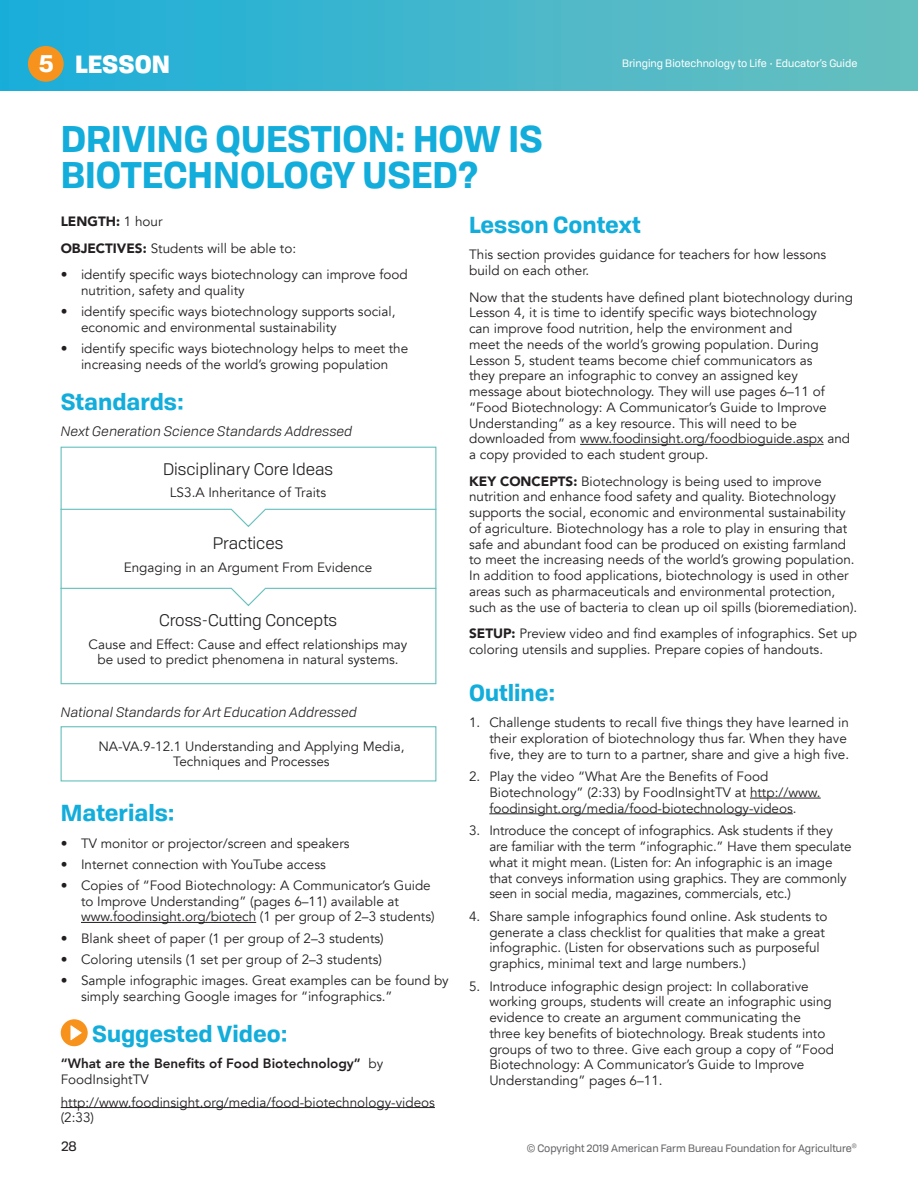
<style>
.page{position:relative;width:918px;height:1188px;background:#fff}
.page>*{position:absolute;margin:0;border:0;box-sizing:border-box;transform-origin:0 0}
.Lesson_Header{font:700 36px/36px "Tofino Personal";color:#13addb}
.text_-_large{font:900 24px "Tofino Personal";color:#fff}
.Subhead{font:700 22.5px "Tofino Personal";color:#13addb}
.text_-_medium{font:16.5px "Tofino Personal";color:#231f20}
.text_-_small{font:13.5px/15.8px "Avenir";color:#231f20}
.text_-_small_indent{font:13.5px/15.8px "Avenir";color:#231f20}
.text_-_small-2{font:italic 13.5px "Tofino Personal";color:#231f20}
.text_-_small-3{font:800 13.5px/15.8px "Avenir";color:#231f20}
.text_-_small-4{font:900 13.5px "Avenir";color:#231f20}
.t1{font:13.5px "Tofino Personal";color:#231f20}
.t2{font:10.5px "Tofino Personal";color:#636366}
.t3{font:10.5px "Tofino Personal";color:#fff}
.s1{font-weight:700}
.s2{font-weight:400}
.s3{font-weight:900}
</style>
<div class="page">
<div style="left:0;top:0;width:918px;height:91px;background:linear-gradient(to right,#1aadda,#6ac0be)"></div>
<div style="left:28px;top:46px;width:36px;height:36px;background:#f7931d;border-radius:50%"></div>
<hr style="left:81px;top:922px;width:175px;height:1px;background:#231f20">
<hr style="left:61px;top:1107px;width:374px;height:1px;background:#231f20">
<div style="left:61px;top:1019px;width:27px;height:27px;background:#f7931d;border-radius:50%"></div>
<svg style="left:71px;top:1025px;width:11px;height:15px"></svg>
<hr style="left:580px;top:444px;width:244px;height:1px;background:#231f20">
<hr style="left:750px;top:798px;width:71px;height:1px;background:#231f20">
<hr style="left:489px;top:813px;width:304px;height:1px;background:#231f20">
<div style="left:61px;top:447px;width:375px;height:237px;border:1px solid #64c0be"></div>
<svg style="left:230px;top:508px;width:37px;height:19px"></svg>
<hr style="left:60px;top:509px;width:172px;height:1px;background:#64c0be">
<hr style="left:265px;top:509px;width:171px;height:1px;background:#64c0be">
<svg style="left:230px;top:587px;width:37px;height:19px"></svg>
<hr style="left:60px;top:588px;width:172px;height:1px;background:#64c0be">
<hr style="left:265px;top:588px;width:171px;height:1px;background:#64c0be">
<div style="left:61px;top:726px;width:375px;height:56px;border:1px solid #64c0be"></div>
<p class="text_-_large" style="left:39px;top:44px;width:133px"><span class="s1">5</span> LESSON</p>
<p class="t3" style="left:622px;top:56px;width:237px">Bringing Biotechnology to Life • Educator’s Guide</p>
<p class="Lesson_Header" style="left:61px;top:118px;width:484px">DRIVING QUESTION: HOW IS<br>BIOTECHNOLOGY USED?</p>
<p class="text_-_small-4" style="left:61px;top:210px;width:103px">LENGTH: <span class="s2">1 hour</span></p>
<p class="text_-_small" style="left:61px;top:240px;width:237px"><span class="s3">OBJECTIVES:</span> Students will be able to:</p>
<p class="text_-_small" style="left:81px;top:267px;width:328px;text-indent:-20px">• identify specific ways biotechnology can improve food nutrition, safety and quality</p>
<p class="text_-_small" style="left:81px;top:304px;width:316px;text-indent:-20px">• identify specific ways biotechnology supports social, economic and environmental sustainability</p>
<p class="text_-_small" style="left:61px;top:341px;width:349px;text-align:center">• identify specific ways biotechnology helps to meet the increasing needs of the world’s growing population</p>
<p class="Subhead" style="left:61px;top:383px;width:125px">Standards:</p>
<p class="text_-_small-2" style="left:61px;top:422px;width:293px">Next Generation Science Standards Addressed</p>
<p class="text_-_medium" style="left:163px;top:457px;width:171px">Disciplinary Core Ideas</p>
<p class="text_-_small" style="left:170px;top:485px;width:158px">LS3.A Inheritance of Traits</p>
<p class="text_-_medium" style="left:213px;top:531px;width:72px">Practices</p>
<p class="text_-_small" style="left:124px;top:559px;width:250px">Engaging in an Argument From Evidence</p>
<p class="text_-_medium" style="left:159px;top:608px;width:180px">Cross-Cutting Concepts</p>
<p class="text_-_small" style="left:89px;top:636px;width:320px;text-align:center">Cause and Effect: Cause and effect relationships may be used to predict phenomena in natural systems.</p>
<p class="text_-_small-2" style="left:61px;top:703px;width:298px">National Standards for Art Education Addressed</p>
<p class="text_-_small" style="left:98px;top:738px;width:308px;text-align:center">NA-VA.9-12.1 Understanding and Applying Media,<br>Techniques and Processes</p>
<p class="Subhead" style="left:61px;top:794px;width:116px">Materials:</p>
<p class="text_-_small" style="left:61px;top:835px;width:290px">• TV monitor or projector/screen and speakers</p>
<p class="text_-_small" style="left:61px;top:856px;width:267px">• Internet connection with YouTube access</p>
<p class="text_-_small" style="left:81px;top:878px;width:355px;text-indent:-20px">• Copies of “Food Biotechnology: A Communicator’s Guide to Improve Understanding” (pages 6–11) available at www.foodinsight.org/biotech (1 per group of 2–3 students)</p>
<p class="text_-_small" style="left:61px;top:930px;width:325px">• Blank sheet of paper (1 per group of 2–3 students)</p>
<p class="text_-_small" style="left:61px;top:951px;width:323px">• Coloring utensils (1 set per group of 2–3 students)</p>
<p class="text_-_small" style="left:81px;top:973px;width:369px;text-indent:-20px">• Sample infographic images. Great examples can be found by simply searching Google images for “infographics.”</p>
<p class="Subhead" style="left:92px;top:1015px;width:197px">Suggested Video:</p>
<p class="text_-_small-3" style="left:61px;top:1056px;width:324px">“What are the Benefits of Food Biotechnology” <span class="s2">by<br>FoodInsightTV</span></p>
<p class="text_-_small" style="left:61px;top:1094px;width:376px">http://www.foodinsight.org/media/food-biotechnology-videos (2:33)</p>
<p class="Subhead" style="left:469px;top:206px;width:173px">Lesson Context</p>
<p class="text_-_small" style="left:469px;top:247px;width:359px">This section provides guidance for teachers for how lessons build on each other.</p>
<p class="text_-_small" style="left:469px;top:289px;width:385px">Now that the students have defined plant biotechnology during Lesson 4, it is time to identify specific ways biotechnology<br>can improve food nutrition, help the environment and<br>meet the needs of the world’s growing population. During Lesson 5, student teams become chief communicators as<br>they prepare an infographic to convey an assigned key message about biotechnology. They will use pages 6–11 of “Food Biotechnology: A Communicator’s Guide to Improve Understanding” as a key resource. This will need to be downloaded from www.foodinsight.org/foodbioguide.aspx and a copy provided to each student group.</p>
<p class="text_-_small" style="left:469px;top:473px;width:390px"><span class="s3">KEY CONCEPTS:</span> Biotechnology is being used to improve nutrition and enhance food safety and quality. Biotechnology supports the social, economic and environmental sustainability of agriculture. Biotechnology has a role to play in ensuring that safe and abundant food can be produced on existing farmland to meet the increasing needs of the world’s growing population.<br>In addition to food applications, biotechnology is used in other areas such as pharmaceuticals and environmental protection, such as the use of bacteria to clean up oil spills (bioremediation).</p>
<p class="text_-_small" style="left:469px;top:626px;width:390px"><span class="s3">SETUP:</span> Preview video and find examples of infographics. Set up coloring utensils and supplies. Prepare copies of handouts.</p>
<p class="Subhead" style="left:469px;top:674px;width:88px">Outline:</p>
<p class="text_-_small_indent" style="left:489px;top:715px;width:361px;text-indent:-20px">1. Challenge students to recall five things they have learned in their exploration of biotechnology thus far. When they have five, they are to turn to a partner, share and give a high five.</p>
<p class="text_-_small_indent" style="left:489px;top:769px;width:333px;text-indent:-20px">2. Play the video “What Are the Benefits of Food<br>Biotechnology” (2:33) by FoodInsightTV at http://www. foodinsight.org/media/food-biotechnology-videos.</p>
<p class="text_-_small_indent" style="left:489px;top:823px;width:364px;text-indent:-20px">3. Introduce the concept of infographics. Ask students if they are familiar with the term “infographic.” Have them speculate what it might mean. (Listen for: An infographic is an image that conveys information using graphics. They are commonly seen in social media, magazines, commercials, etc.)</p>
<p class="text_-_small_indent" style="left:489px;top:909px;width:340px;text-indent:-20px">4. Share sample infographics found online. Ask students to generate a class checklist for qualities that make a great infographic. (Listen for observations such as purposeful graphics, minimal text and large numbers.)</p>
<p class="text_-_small_indent" style="left:489px;top:978px;width:346px;text-indent:-20px">5. Introduce infographic design project: In collaborative working groups, students will create an infographic using evidence to create an argument communicating the three key benefits of biotechnology. Break students into groups of two to three. Give each group a copy of “Food Biotechnology: A Communicator’s Guide to Improve Understanding” pages 6–11.</p>
<p class="t1" style="left:61px;top:1136px;width:17px">28</p>
<p class="t2" style="left:527px;top:1140px;width:332px">© Copyright 2019 American Farm Bureau Foundation for Agriculture<sup>®</sup></p>
</div>
